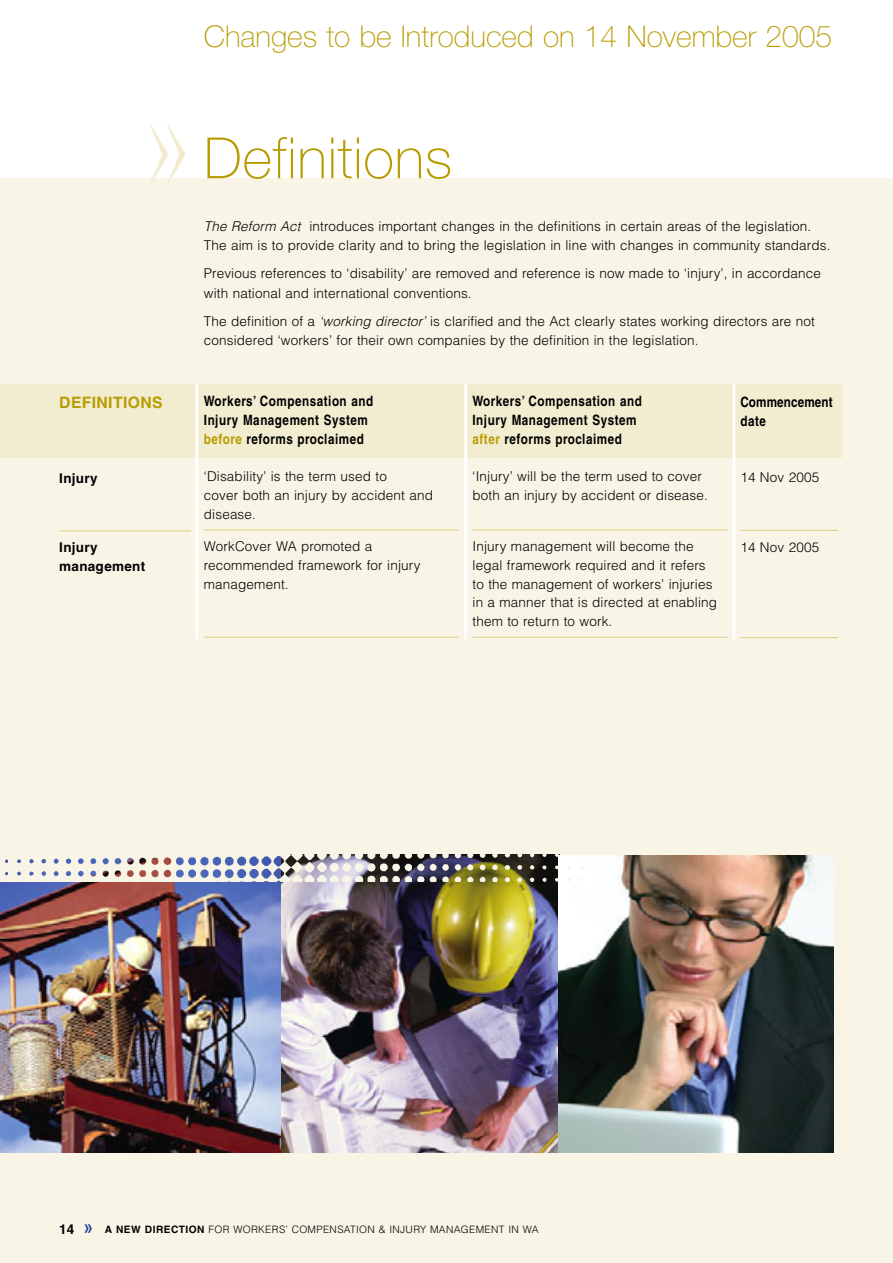
<style>
.page{position:relative;width:893px;height:1263px;background:#fff}
.page>*{position:absolute;margin:0;border:0;box-sizing:border-box;transform-origin:0 0}
.t1{font:100 57px "Helvetica Neue";letter-spacing:.01em;color:#b89c02}
.t2{font:100 30px "Helvetica Neue";color:#b89c02}
.t3{font:700 15.75px "Helvetica";letter-spacing:.02em;color:#b89c02}
.t4{font:700 14.25px/18.8px "Helvetica";letter-spacing:.045em;color:#000;scale:.82 1}
.t5{font:700 14.25px/18.8px "Helvetica";letter-spacing:.01em;color:#000;scale:.82 1}
.t6{font:300 13.5px/18.8px "Helvetica";letter-spacing:.01em;color:#000}
.t7{font:700 13.5px/18.8px "Helvetica";letter-spacing:.02em;color:#000}
.t8{font:300 10.2px "Helvetica";letter-spacing:.035em;color:#000}
.s1{font-style:italic}
.s2{color:#b89c02}
.s3{font-weight:700;font-size:13.5px}
.s4{font-family:"Frutiger";font-weight:400;font-stretch:condensed;font-size:21px;color:#0d3692}
.s5{font-weight:700}
</style>
<div class="page">
<div style="left:0;top:178px;width:893px;height:1085px;background:#f8f5e6"></div>
<img style="left:0;top:882px;width:282px;height:270px">
<img style="left:282px;top:855px;width:551px;height:297px">
<img style="left:5px;top:854px;width:718px;height:28px">
<img style="left:150px;top:125px;width:15px;height:59px">
<img style="left:165px;top:125px;width:21px;height:59px">
<div style="left:0;top:384px;width:842px;height:74px;background:#f2edd1"></div>
<hr style="left:59px;top:530px;width:132px;height:1px;background:#dbce80">
<hr style="left:740px;top:530px;width:98px;height:1px;background:#dbce80">
<hr style="left:740px;top:637px;width:98px;height:1px;background:#dbce80">
<hr style="left:472px;top:529px;width:256px;height:1px;background:#dbce80">
<hr style="left:472px;top:637px;width:256px;height:1px;background:#dbce80">
<hr style="left:204px;top:529px;width:255px;height:1px;background:#dbce80">
<hr style="left:204px;top:637px;width:255px;height:1px;background:#dbce80">
<hr style="left:464px;top:384px;width:3px;height:255px;background:#fff">
<hr style="left:732px;top:384px;width:3px;height:255px;background:#fff">
<hr style="left:195px;top:384px;width:3px;height:255px;background:#fff">
<h2 class="t2" style="left:204px;top:25px;width:630px">Changes to be Introduced on 14 November 2005</h2>
<h1 class="t1" style="left:204px;top:138px;width:250px">Definitions</h1>
<p class="t6" style="left:204px;top:218px;width:628px;line-height:19.5px"><span class="s1">The Reform Act</span> introduces important changes in the definitions in certain areas of the legislation.<br>The aim is to provide clarity and to bring the legislation in line with changes in community standards.</p>
<p class="t6" style="left:204px;top:265px;width:618px;line-height:19.5px">Previous references to ‘disability’ are removed and reference is now made to ‘injury’, in accordance with national and international conventions.</p>
<p class="t6" style="left:204px;top:313px;width:613px;line-height:19.5px">The definition of a <span class="s1">‘working director’</span> is clarified and the Act clearly states working directors are not considered ‘workers’ for their own companies by the definition in the legislation.</p>
<p class="t3" style="left:59px;top:396px;width:105px">DEFINITIONS</p>
<p class="t7" style="left:59px;top:470px;width:40px">Injury</p>
<p class="t7" style="left:59px;top:539px;width:87px">Injury management</p>
<p class="t4" style="left:204px;top:393px;width:208px">Workers’ Compensation and<br>Injury Management System <span class="s2">before</span> reforms proclaimed</p>
<p class="t6" style="left:204px;top:469px;width:231px">‘Disability’ is the term used to<br>cover both an injury by accident and disease.</p>
<p class="t6" style="left:204px;top:538px;width:218px">WorkCover WA promoted a recommended framework for injury management.</p>
<p class="t4" style="left:472px;top:393px;width:208px">Workers’ Compensation and<br>Injury Management System <span class="s2">after</span> reforms proclaimed</p>
<p class="t6" style="left:472px;top:469px;width:237px">‘Injury’ will be the term used to cover both an injury by accident or disease.</p>
<p class="t6" style="left:472px;top:538px;width:246px">Injury management will become the legal framework required and it refers to the management of workers’ injuries in a manner that is directed at enabling them to return to work.</p>
<p class="t5" style="left:740px;top:394px;width:114px">Commencement date</p>
<p class="t6" style="left:740px;top:469px;width:80px">14 Nov 2005</p>
<p class="t6" style="left:740px;top:539px;width:80px">14 Nov 2005</p>
<p class="t8" style="left:59px;top:1225px;width:481px"><span class="s3">14</span> <span class="s4">»</span> <span class="s5">A NEW DIRECTION</span> FOR WORKERS’ COMPENSATION &amp; INJURY MANAGEMENT IN WA</p>
</div>
